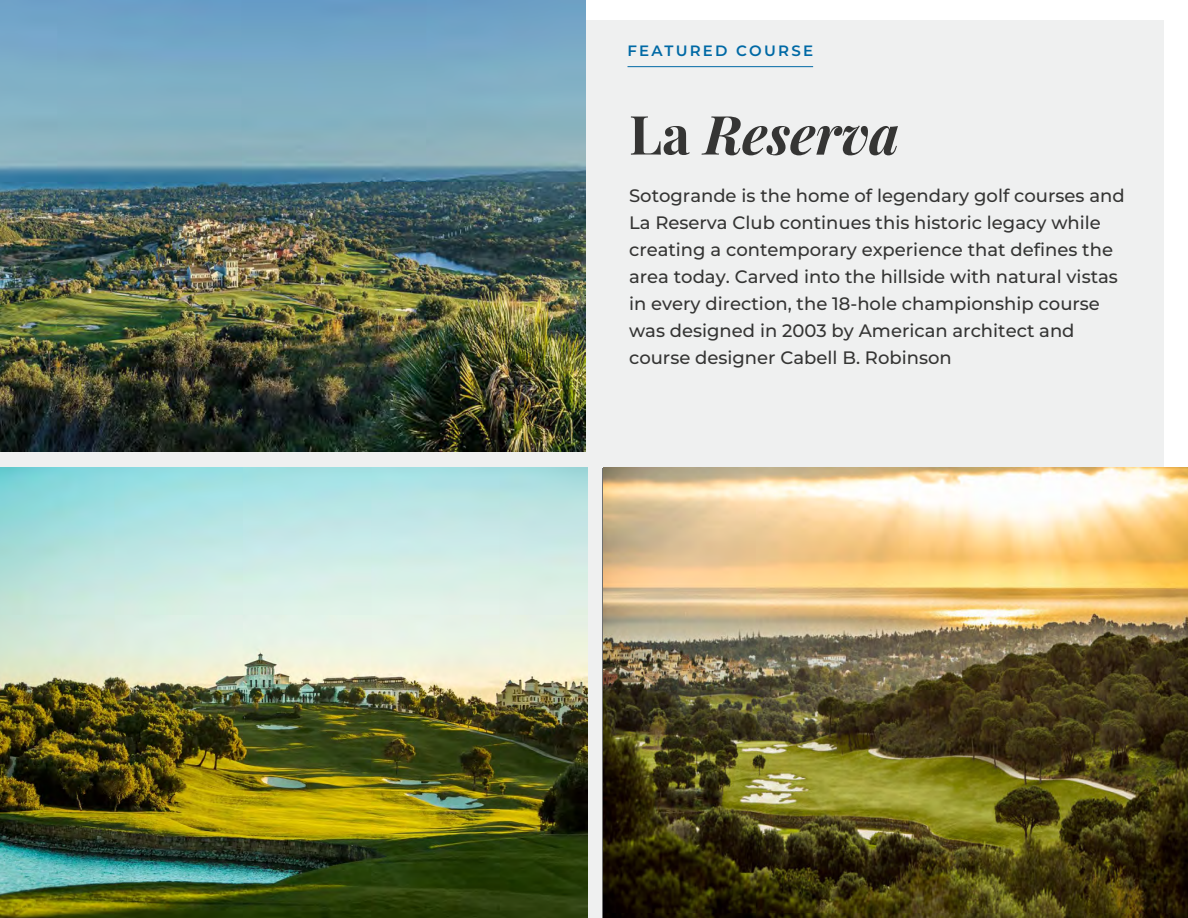
<style>
.page{position:relative;width:1188px;height:918px;background:#fff}
.page>*{position:absolute;margin:0;border:0;box-sizing:border-box;transform-origin:0 0}
.t1{font:italic 700 54px "Playfair Display";color:#353534}
.t2{font:500 18px/27px "Montserrat";color:#353534}
.t3{font:600 15px "Montserrat";letter-spacing:.15em;color:#0069a5}
.s1{font-style:normal}
</style>
<div class="page">
<div style="left:0;top:20px;width:1164px;height:898px;background:#eff0f0"></div>
<hr style="left:628px;top:66px;width:185px;height:1px;background:#0069a5">
<img style="left:0;top:0;width:585px;height:452px">
<img style="left:0;top:468px;width:587px;height:450px">
<img style="left:603px;top:468px;width:585px;height:450px">
<p class="t3" style="left:628px;top:40px;width:187px">FEATURED COURSE</p>
<h1 class="t1" style="left:629px;top:91px;width:272px"><span class="s1">La</span> Reserva</h1>
<p class="t2" style="left:629px;top:182px;width:497px">Sotogrande is the home of legendary golf courses and La Reserva Club continues this historic legacy while creating a contemporary experience that defines the area today. Carved into the hillside with natural vistas in every direction, the 18-hole championship course was designed in 2003 by American architect and course designer Cabell B. Robinson</p>
</div>
